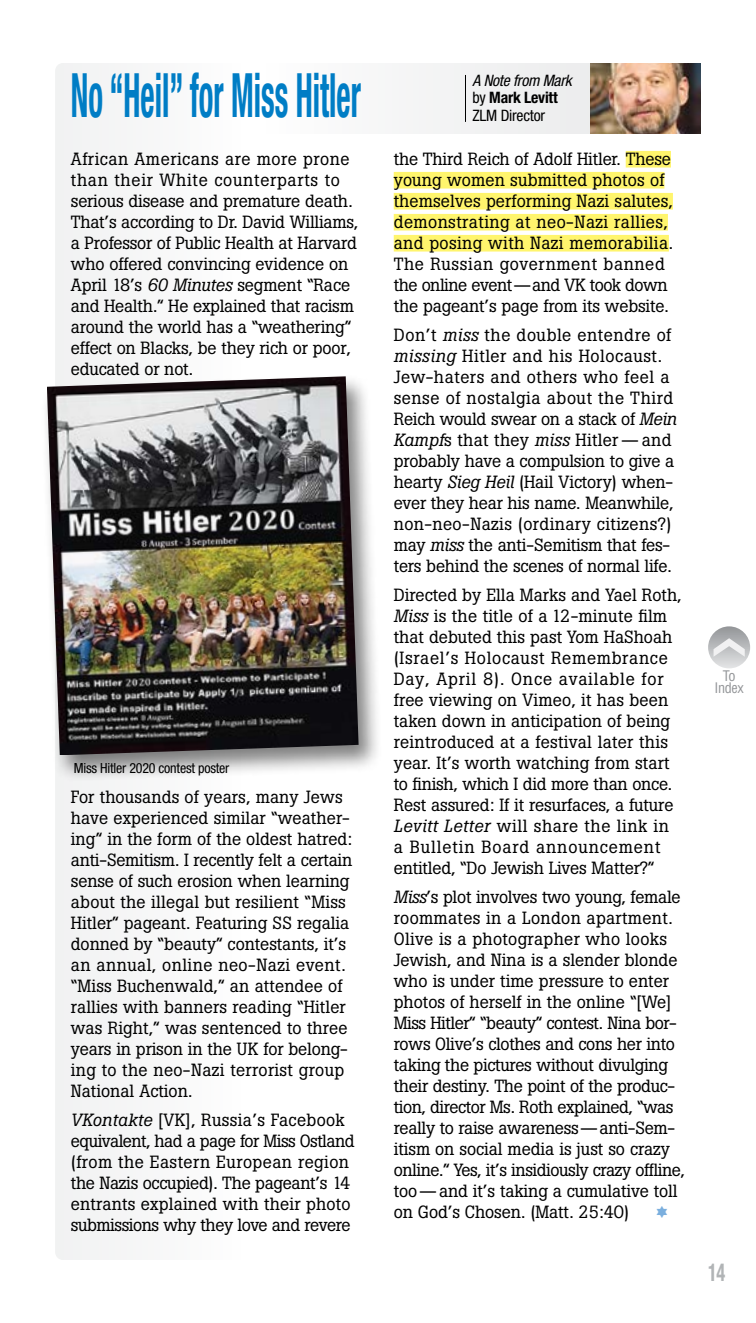
<style>
.page{position:relative;width:756px;height:1323px;background:#fff}
.page>*{position:absolute;margin:0;border:0;box-sizing:border-box;transform-origin:0 0}
.t1{font:700 condensed 61.25px "Helvetica Neue LT Std";color:#007dc5;scale:.5 1}
.t2{font:700 condensed 24.5px "Helvetica Neue LT Std";color:#b1b4b6;scale:.75 1}
.t3{font:17.5px/21px "Boton";color:#000}
.t4{font:17.5px/21px "Boton";letter-spacing:-.02em;color:#000}
.t5{font:17.5px "Quirks ICG";color:#7bafde}
.t6{font:italic condensed 15.75px/17.5px "Helvetica Neue LT Std";letter-spacing:-.015em;color:#000}
.t7{font:condensed 15.75px "Helvetica Neue LT Std";letter-spacing:-.015em;color:#000}
.t8{font:condensed 14.17px/12.2px "Helvetica";letter-spacing:-.025em;color:#939598;text-align:center}
.t9{font:condensed 14px "Helvetica Neue LT Std";letter-spacing:-.015em;color:#000}
.s1{font-style:italic}
.s2{font-style:normal}
.s3{font-weight:700;font-style:normal}
</style>
<div class="page">
<div style="left:55px;top:63px;width:60px;height:1197px;background:#f3f3f4"></div>
<div style="left:260px;top:63px;width:441px;height:71px;background:#f4f4f5"></div>
<img style="left:591px;top:63px;width:110px;height:71px">
<hr style="left:465px;top:75px;width:1px;height:47px;background:#000">
<div style="left:626px;top:151px;width:45px;height:17px;background:#fff56d"></div>
<div style="left:394px;top:172px;width:270px;height:17px;background:#fff56d"></div>
<div style="left:394px;top:193px;width:279px;height:17px;background:#fff56d"></div>
<div style="left:394px;top:214px;width:274px;height:17px;background:#fff56d"></div>
<div style="left:394px;top:235px;width:275px;height:17px;background:#fff56d"></div>
<div style="left:40px;top:373px;width:343px;height:410px;background:#000;opacity:.5"></div>
<img style="left:47px;top:376px;width:312px;height:379px">
<div style="left:708px;top:626px;width:42px;height:42px;background:linear-gradient(to bottom,#96989b,#e0e1e2);border-radius:21px"></div>
<svg style="left:714px;top:638px;width:31px;height:19px"></svg>
<h1 class="t1" style="left:71px;top:58px;width:582px">No “Heil” for Miss Hitler</h1>
<p class="t3" style="left:71px;top:149px;width:289px">African Americans are more prone than their White counterparts to serious disease and premature death.<br>That’s according to Dr. David Williams, a Professor of Public Health at Harvard who offered convincing evidence on April 18’s <span class="s1">60 Minutes</span> segment “Race and Health.” He explained that racism around the world has a “weathering” effect on Blacks, be they rich or poor, educated or not.</p>
<p class="t9" style="left:74px;top:760px;width:157px">Miss Hitler 2020 contest poster</p>
<p class="t3" style="left:71px;top:787px;width:283px">For thousands of years, many Jews have experienced similar “weather&shy;ing” in the form of the oldest hatred: anti-Semitism. I recently felt a certain sense of such erosion when learning about the illegal but resilient “Miss Hitler” pageant. Featuring SS regalia donned by “beauty” contestants, it’s an annual, online neo-Nazi event. “Miss Buchenwald,” an attendee of rallies with banners reading “Hitler was Right,” was sentenced to three years in prison in the UK for belong&shy;ing to the neo-Nazi terrorist group National Action.</p>
<p class="t4" style="left:71px;top:1109px;width:285px"><span class="s1">VKontakte</span> [VK], Russia’s Facebook equivalent, had a page for Miss Ostland (from the Eastern European region the Nazis occupied). The pageant’s 14 entrants explained with their photo submissions why they love and revere</p>
<p class="t6" style="left:472px;top:72px;width:101px">A Note from Mark <span class="s2">by</span> <span class="s3">Mark Levitt</span></p>
<p class="t7" style="left:472px;top:106px;width:74px">ZLM Director</p>
<p class="t3" style="left:394px;top:149px;width:281px">the Third Reich of Adolf Hitler. These young women submitted photos of themselves performing Nazi salutes, demonstrating at neo-Nazi rallies, and posing with Nazi memorabilia.<br>The Russian government banned the online event—and VK took down the pageant’s page from its website.</p>
<p class="t3" style="left:394px;top:325px;width:284px">Don’t <span class="s1">miss</span> the double entendre of <span class="s1">missing</span> Hitler and his Holocaust.<br>Jew-haters and others who feel a sense of nostalgia about the Third Reich would swear on a stack of <span class="s1">Mein Kampf</span>s that they <span class="s1">miss</span> Hitler—and probably have a compulsion to give a hearty <span class="s1">Sieg Heil</span> (Hail Victory) when&shy;ever they hear his name. Meanwhile, non-neo-Nazis (ordinary citizens?) may <span class="s1">miss</span> the anti-Semitism that fes&shy;ters behind the scenes of normal life.</p>
<p class="t3" style="left:394px;top:584px;width:289px">Directed by Ella Marks and Yael Roth, <span class="s1">Miss</span> is the title of a 12-minute film that debuted this past Yom HaShoah (Israel’s Holocaust Remembrance Day, April 8). Once available for free viewing on Vimeo, it has been taken down in anticipation of being reintroduced at a festival later this year. It’s worth watching from start to finish, which I did more than once.<br>Rest assured: If it resurfaces, a future <span class="s1">Levitt Letter</span> will share the link in a Bulletin Board announcement entitled, “Do Jewish Lives Matter?”</p>
<p class="t3" style="left:394px;top:886px;width:293px"><span class="s1">Miss</span>’s plot involves two young, female roommates in a London apartment.<br>Olive is a photographer who looks Jewish, and Nina is a slender blonde who is under time pressure to enter photos of herself in the online “[We] Miss Hitler” “beauty” contest. Nina bor&shy;rows Olive’s clothes and cons her into taking the pictures without divulging their destiny. The point of the produc&shy;tion, director Ms. Roth explained, “was really to raise awareness—anti-Sem&shy;itism on social media is just so crazy online.” Yes, it’s insidiously crazy offline, too—and it’s taking a cumulative toll on God’s Chosen. (Matt. 25:40)</p>
<p class="t5" style="left:654px;top:1204px;width:17px">1</p>
<p class="t8" style="left:714px;top:670px;width:31px">To<br>Index</p>
<h2 class="t2" style="left:708px;top:1257px;width:24px">14</h2>
</div>
